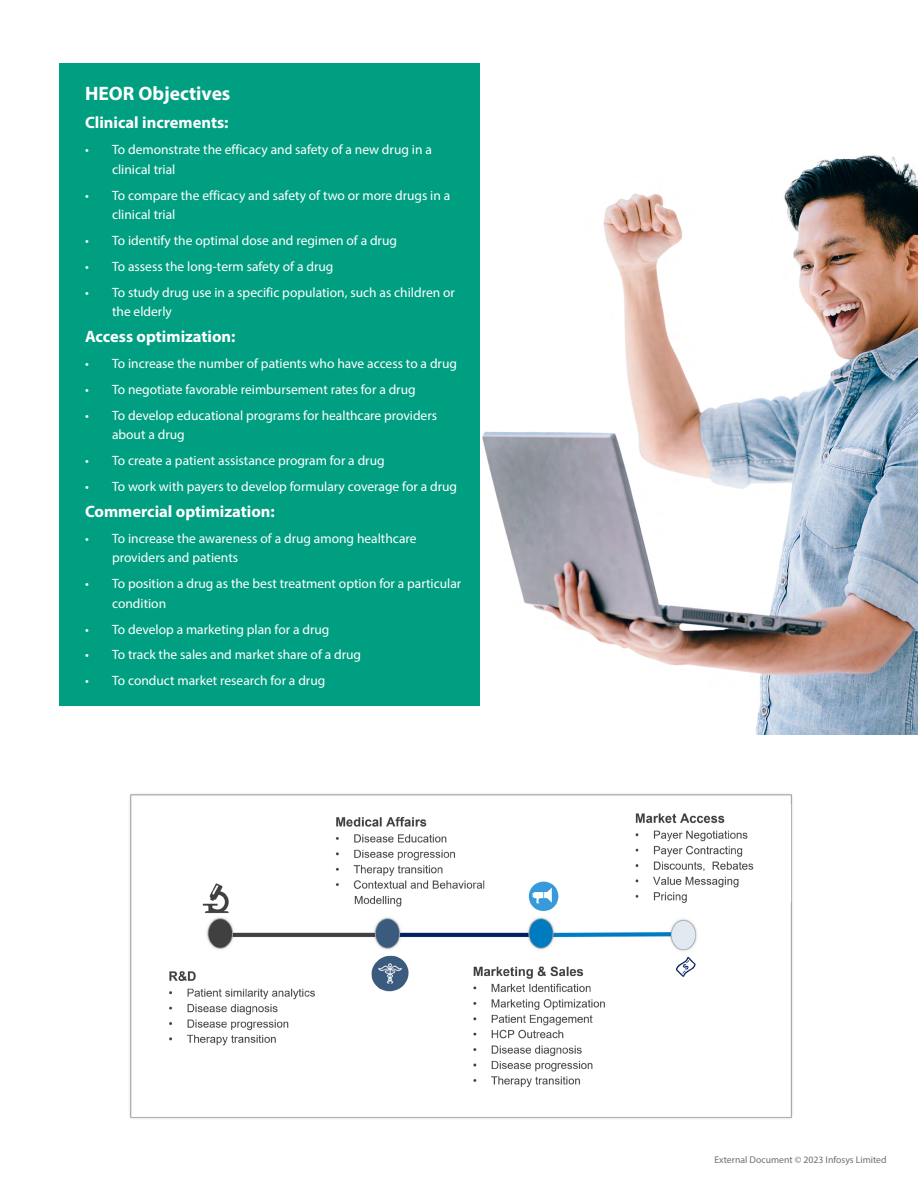
<style>
.page{position:relative;width:918px;height:1188px;background:#fff}
.page>*{position:absolute;margin:0;border:0;box-sizing:border-box;transform-origin:0 0}
.t1{font:700 19.5px "Myriad Pro";color:#fff}
.t2{font:700 16.5px "Myriad Pro";color:#fff}
.t3{font:13.5px/19.5px "Myriad Pro";color:#fff}
.t4{font:9.75px "Myriad Pro";color:#706f6f}
</style>
<div class="page">
<div style="left:60px;top:64px;width:420px;height:642px;background:#009f81"></div>
<img style="left:129px;top:794px;width:664px;height:325px">
<img style="left:482px;top:155px;width:436px;height:580px">
<h1 class="t1" style="left:85px;top:81px;width:147px">HEOR Objectives</h1>
<p class="t2" style="left:85px;top:112px;width:145px">Clinical increments:</p>
<p class="t3" style="left:112px;top:140px;width:321px;text-indent:-27px">• To demonstrate the efficacy and safety of a new drug in a clinical trial</p>
<p class="t3" style="left:112px;top:185px;width:340px;text-indent:-27px">• To compare the efficacy and safety of two or more drugs in a clinical trial</p>
<p class="t3" style="left:85px;top:231px;width:314px">• To identify the optimal dose and regimen of a drug</p>
<p class="t3" style="left:85px;top:256px;width:250px">• To assess the long-term safety of a drug</p>
<p class="t3" style="left:112px;top:282px;width:344px;text-indent:-27px">• To study drug use in a specific population, such as children or the elderly</p>
<p class="t2" style="left:85px;top:326px;width:152px">Access optimization:</p>
<p class="t3" style="left:85px;top:354px;width:373px">• To increase the number of patients who have access to a drug</p>
<p class="t3" style="left:85px;top:379px;width:332px">• To negotiate favorable reimbursement rates for a drug</p>
<p class="t3" style="left:112px;top:405px;width:327px;text-indent:-27px">• To develop educational programs for healthcare providers about a drug</p>
<p class="t3" style="left:85px;top:451px;width:301px">• To create a patient assistance program for a drug</p>
<p class="t3" style="left:85px;top:477px;width:374px">• To work with payers to develop formulary coverage for a drug</p>
<p class="t2" style="left:85px;top:501px;width:191px">Commercial optimization:</p>
<p class="t3" style="left:112px;top:528px;width:306px;text-indent:-27px">• To increase the awareness of a drug among healthcare providers and patients</p>
<p class="t3" style="left:112px;top:574px;width:351px;text-indent:-27px">• To position a drug as the best treatment option for a particular condition</p>
<p class="t3" style="left:85px;top:619px;width:246px">• To develop a marketing plan for a drug</p>
<p class="t3" style="left:85px;top:645px;width:278px">• To track the sales and market share of a drug</p>
<p class="t3" style="left:85px;top:671px;width:242px">• To conduct market research for a drug</p>
<p class="t4" style="left:714px;top:1154px;width:174px">External Document © 2023 Infosys Limited</p>
</div>
